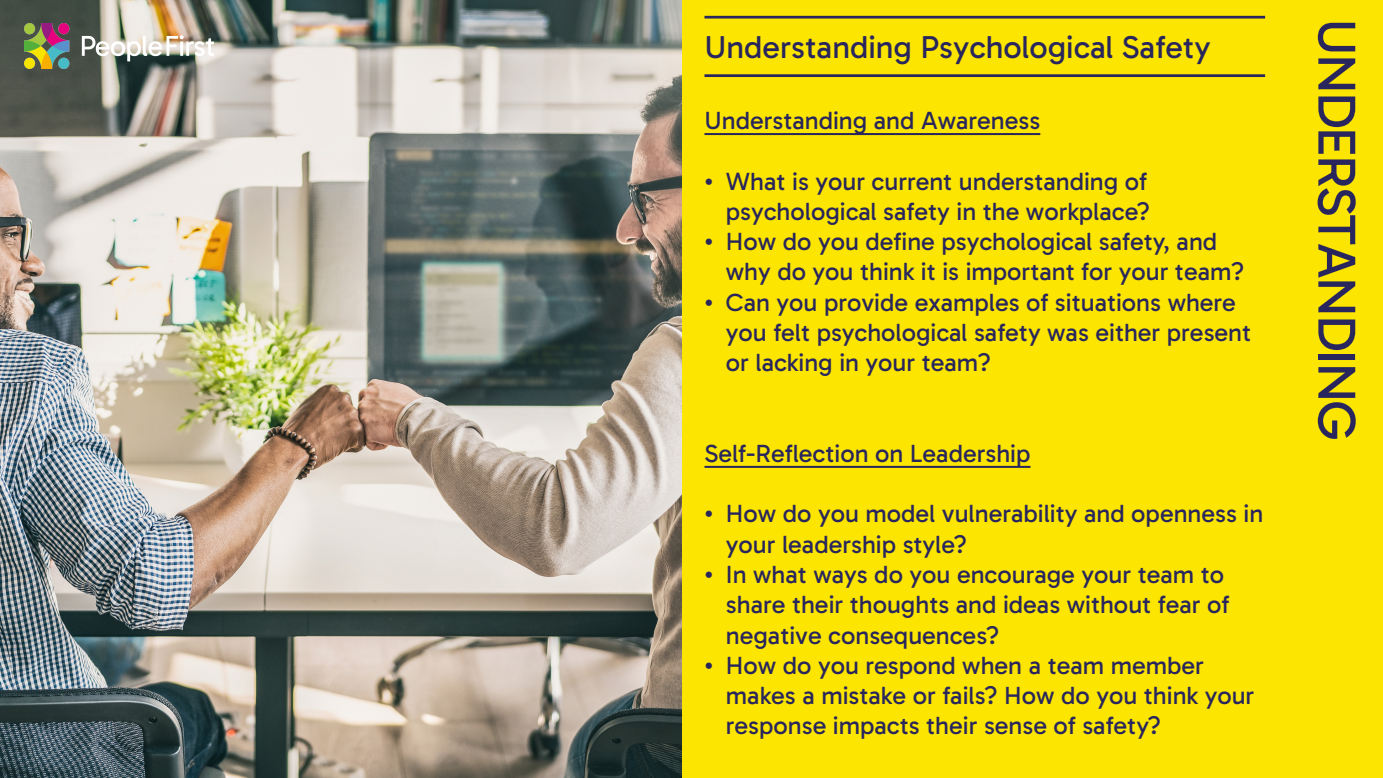
<style>
.page{position:relative;width:1383px;height:778px;background:#fff}
.page>*{position:absolute;margin:0;border:0;box-sizing:border-box;transform-origin:0 0}
.t1{font:54px "Gabarito";letter-spacing:-.035em;color:#28265d}
.t2{font:32.1px "Gabarito";color:#28265d}
.t3{font:25.2px/30.3px "Gabarito";color:#28265d}
.s1{font-family:"Times New Roman"}
</style>
<div class="page">
<div style="left:0;top:0;width:1382px;height:778px;background:#fce500"></div>
<svg style="left:1317px;top:23px;width:38px;height:416px"></svg>
<img style="left:0;top:0;width:681px;height:778px">
<hr style="left:704px;top:133px;width:336px;height:2px;background:#28265d">
<hr style="left:704px;top:466px;width:326px;height:2px;background:#28265d">
<hr style="left:704px;top:16px;width:561px;height:3px;background:#28265d">
<hr style="left:704px;top:74px;width:561px;height:3px;background:#28265d">
<img style="left:24px;top:23px;width:189px;height:45px">
<p class="t2" style="left:704px;top:27px;width:507px">Understanding Psychological Safety</p>
<p class="t3" style="left:704px;top:106px;width:337px">Understanding and Awareness</p>
<p class="t3" style="left:704px;top:166px;width:447px;text-align:right"><span class="s1">•</span> What is your current understanding of psychological safety in the workplace?</p>
<p class="t3" style="left:726px;top:226px;width:520px;text-indent:-21px"><span class="s1">•</span> How do you define psychological safety, and why do you think it is important for your team?</p>
<p class="t3" style="left:726px;top:287px;width:527px;text-indent:-21px"><span class="s1">•</span> Can you provide examples of situations where you felt psychological safety was either present or lacking in your team?</p>
<p class="t3" style="left:704px;top:438px;width:327px">Self-Reflection on Leadership</p>
<p class="t3" style="left:726px;top:499px;width:539px;text-indent:-21px"><span class="s1">•</span> How do you model vulnerability and openness in your leadership style?</p>
<p class="t3" style="left:726px;top:559px;width:505px;text-indent:-21px"><span class="s1">•</span> In what ways do you encourage your team to share their thoughts and ideas without fear of negative consequences?</p>
<p class="t3" style="left:726px;top:650px;width:530px;text-indent:-21px"><span class="s1">•</span> How do you respond when a team member makes a mistake or fails? How do you think your response impacts their sense of safety?</p>
<h1 class="t1" style="left:1370px;top:19px;width:423px;rotate:90deg">UNDERSTANDING</h1>
</div>
